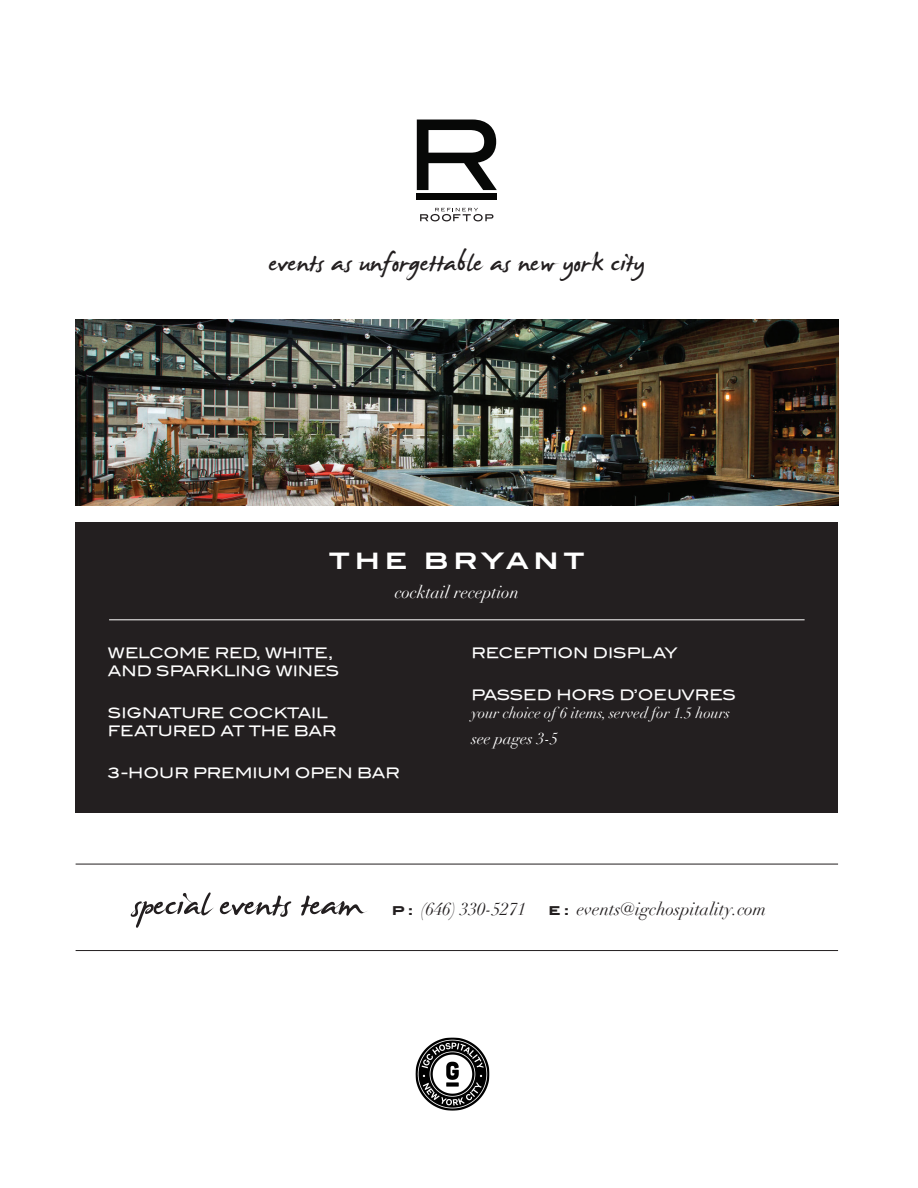
<style>
.page{position:relative;width:918px;height:1188px;background:#fff}
.page>*{position:absolute;margin:0;border:0;box-sizing:border-box;transform-origin:0 0}
.t1{font:56.55px "James Fajardo";color:#231f20}
.t2{font:44.1px "James Fajardo";color:#231f20}
.t3{font:700 22.8px "Blair ITC";letter-spacing:.21em;color:#fff}
.t4{font:italic 17.55px "Didot";color:#231f20}
.t5{font:italic 17.1px "Didot";color:#fff}
.t6{font:italic 16.2px "Didot";color:#fff}
.t7{font:italic 15px "Didot";color:#fff}
.t8{font:14.4px/18px "Blair Md ITCTT Medium";color:#fff}
.s1{font-family:"Blair ITC";font-weight:700;font-style:normal;font-size:14.55px}
</style>
<div class="page">
<svg style="left:420px;top:208px;width:73px;height:13px"></svg>
<svg style="left:417px;top:120px;width:80px;height:70px"></svg>
<div style="left:417px;top:194px;width:80px;height:6px;background:#050504"></div>
<img style="left:76px;top:319px;width:762px;height:186px">
<div style="left:76px;top:523px;width:762px;height:290px;background:#231f20"></div>
<hr style="left:109px;top:619px;width:696px;height:1px;background:#fff">
<hr style="left:76px;top:864px;width:762px;height:1px;background:#231f20">
<hr style="left:76px;top:950px;width:762px;height:1px;background:#231f20">
<img style="left:415px;top:1037px;width:75px;height:74px">
<h2 class="t2" style="left:269px;top:240px;width:377px">events as unforgettable as new york city</h2>
<h3 class="t3" style="left:329px;top:547px;width:257px">THE BRYANT</h3>
<p class="t5" style="left:395px;top:582px;width:126px">cocktail reception</p>
<p class="t8" style="left:108px;top:644px;width:233px">WELCOME RED, WHITE,<br>AND SPARKLING WINES</p>
<p class="t8" style="left:108px;top:704px;width:230px">SIGNATURE COCKTAIL<br>FEATURED AT THE BAR</p>
<p class="t8" style="left:108px;top:764px;width:293px">3-HOUR PREMIUM OPEN BAR</p>
<p class="t8" style="left:471px;top:644px;width:208px">RECEPTION DISPLAY</p>
<p class="t8" style="left:471px;top:686px;width:266px">PASSED HORS D’OEUVRES</p>
<p class="t7" style="left:471px;top:704px;width:260px">your choice of 6 items, served for 1.5 hours</p>
<p class="t6" style="left:471px;top:729px;width:88px">see pages 3-5</p>
<h1 class="t1" style="left:132px;top:875px;width:232px">special events team</h1>
<p class="t4" style="left:392px;top:898px;width:136px"><span class="s1">p :</span> (646) 330-5271</p>
<p class="t4" style="left:549px;top:898px;width:219px"><span class="s1">e :</span> events@igchospitality.com</p>
</div>
